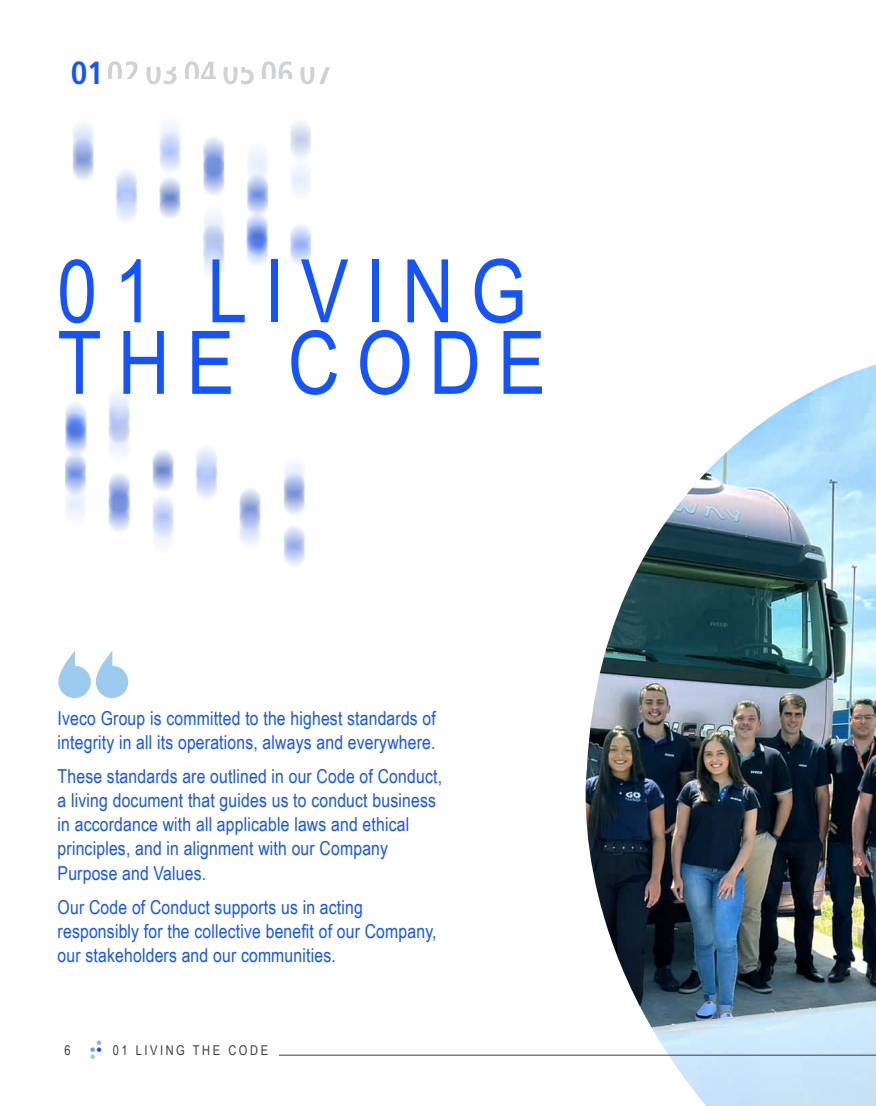
<style>
.page{position:relative;width:876px;height:1106px;background:#fff}
.page>*{position:absolute;margin:0;border:0;box-sizing:border-box;transform-origin:0 0}
.t1{font:87.75px/71.6px "Arial Narrow";letter-spacing:.19em;color:#1454ff}
.t2{font:700 condensed 31.95px "Frutiger LT Std";color:#1454ff}
.t3{font:19.2px/24px "Arial Narrow";letter-spacing:.01em;color:#1454ff}
.t4{font:13.5px "Arial Narrow";letter-spacing:.19em;color:#3b3c43}
</style>
<div class="page">
<img style="left:584px;top:364px;width:292px;height:742px">
<img style="left:64px;top:393px;width:241px;height:173px">
<img style="left:72px;top:84px;width:239px;height:191px">
<div style="left:96px;top:665px;width:32px;height:33px;background:#9dcbef;border-radius:50%"></div>
<svg style="left:96px;top:651px;width:16px;height:27px"></svg>
<div style="left:58px;top:665px;width:33px;height:33px;background:#9dcbef;border-radius:50%"></div>
<svg style="left:59px;top:651px;width:16px;height:25px"></svg>
<svg style="left:147px;top:67px;width:30px;height:17px"></svg>
<svg style="left:185px;top:61px;width:31px;height:17px"></svg>
<svg style="left:223px;top:67px;width:31px;height:17px"></svg>
<svg style="left:108px;top:61px;width:30px;height:17px"></svg>
<svg style="left:262px;top:61px;width:30px;height:17px"></svg>
<svg style="left:300px;top:67px;width:30px;height:17px"></svg>
<svg style="left:90px;top:1040px;width:11px;height:19px"></svg>
<hr style="left:279px;top:1054px;width:597px;height:1px;background:#3b3c43">
<h2 class="t2" style="left:71px;top:54px;width:35px">01</h2>
<h1 class="t1" style="left:57px;top:252px;width:490px">01 LIVING<br>THE CODE</h1>
<p class="t3" style="left:58px;top:705px;width:380px">Iveco Group is committed to the highest standards of integrity in all its operations, always and everywhere.</p>
<p class="t3" style="left:58px;top:764px;width:386px">These standards are outlined in our Code of Conduct, a living document that guides us to conduct business in accordance with all applicable laws and ethical principles, and in alignment with our Company Purpose and Values.</p>
<p class="t3" style="left:58px;top:894px;width:381px">Our Code of Conduct supports us in acting responsibly for the collective benefit of our Company, our stakeholders and our communities.</p>
<p class="t4" style="left:64px;top:1040px;width:8px">6</p>
<p class="t4" style="left:113px;top:1040px;width:157px">01 LIVING THE CODE</p>
</div>
